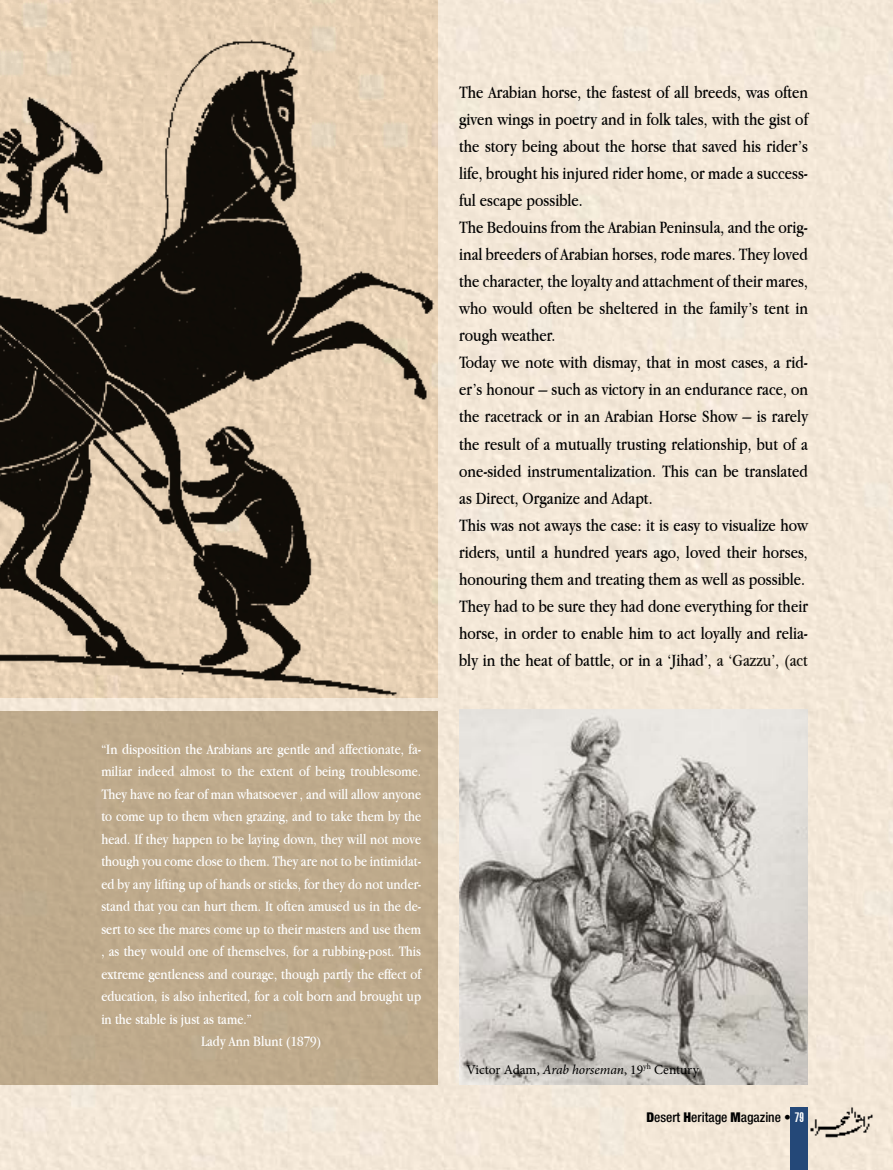
<style>
.page{position:relative;width:893px;height:1170px;background:#fff}
.page>*{position:absolute;margin:0;border:0;box-sizing:border-box;transform-origin:0 0}
.t1{font:18px/27px "Apple Garamond";color:#000}
.t2{font:15px "Apple Garamond";color:#fff}
.t3{font:13.5px "Minion Pro";color:#000}
.t4{font:500 condensed 13.5px "Helvetica Neue";color:#000}
.s1{color:#12100b}
.s2{font-style:italic}
.s3{font-weight:900}
.s4{font-family:"Helvetica";font-weight:900;font-stretch:extra-condensed;color:#fff}
</style>
<div class="page">
<div style="left:0;top:0;width:893px;height:1169px;background:#f3e7d8"></div>
<img style="left:0;top:0;width:437px;height:697px">
<img style="left:459px;top:709px;width:349px;height:375px">
<div style="left:0;top:710px;width:437px;height:374px;background:#beaa8b"></div>
<div style="left:791px;top:1107px;width:17px;height:62px;background:#244878"></div>
<img style="left:808px;top:1104px;width:70px;height:37px">
<p class="t2" style="left:101px;top:739px;width:321px">“In disposition the Arabians are gentle and affectionate, fa-</p>
<p class="t2" style="left:101px;top:762px;width:321px">miliar indeed almost to the extent of being troublesome.</p>
<p class="t2" style="left:101px;top:784px;width:321px">They have no fear of man whatsoever , and will allow anyone</p>
<p class="t2" style="left:101px;top:807px;width:321px">to come up to them when grazing, and to take them by the</p>
<p class="t2" style="left:101px;top:829px;width:321px">head. If they happen to be laying down, they will not move</p>
<p class="t2" style="left:101px;top:852px;width:321px">though you come close to them. They are not to be intimidat-</p>
<p class="t2" style="left:101px;top:874px;width:321px">ed by any lifting up of hands or sticks, for they do not under-</p>
<p class="t2" style="left:101px;top:897px;width:321px">stand that you can hurt them. It often amused us in the de-</p>
<p class="t2" style="left:101px;top:919px;width:321px">sert to see the mares come up to their masters and use them</p>
<p class="t2" style="left:101px;top:942px;width:321px">, as they would one of themselves, for a rubbing-post. This</p>
<p class="t2" style="left:101px;top:964px;width:321px">extreme gentleness and courage, though partly the effect of</p>
<p class="t2" style="left:101px;top:987px;width:321px">education, is also inherited, for a colt born and brought up</p>
<p class="t2" style="left:101px;top:1009px;width:152px">in the stable is just as tame.”</p>
<p class="t2" style="left:201px;top:1032px;width:122px">Lady Ann Blunt (1879)</p>
<p class="t1" style="left:459px;top:79px;width:350px">The Arabian horse, the fastest of all breeds, was often given wings in poetry and in folk tales, with the gist of the story being about the horse that saved his rider’s life, brought his injured rider home, or made a success&shy;ful escape possible.<br>The Bedouins from the Arabian Peninsula, and the orig&shy;inal breeders of Arabian horses, rode mares. They loved the character, the loyalty and attachment of their mares, who would often be sheltered in the family’s tent in rough weather.<br>Today we note with dismay, that in most cases, a rid&shy;er’s honour – such as victory in an endurance race, on the racetrack or in an Arabian Horse Show – is rarely the result of a mutually trusting relationship, but of a one-sided instrumentalization. This can be translated as Direct, Organize and Adapt.<br>This was not aways the case: it is easy to visualize how riders, until a hundred years ago, loved their horses, honouring them and treating them as well as possible.<br>They had to be sure they had done everything for their horse, in order to enable him to act loyally and relia&shy;bly in the heat of battle, or in a ‘Jihad’, <span class="s1">a ‘Gazzu’, (act</span></p>
<p class="t3" style="left:467px;top:1060px;width:234px">Victor Adam, <span class="s2">Arab horseman</span>, 19<sup>yh</sup> Century</p>
<p class="t4" style="left:646px;top:1109px;width:159px"><span class="s3">D</span>esert <span class="s3">H</span>eritage <span class="s3">M</span>agazine • <span class="s4">79</span></p>
</div>
